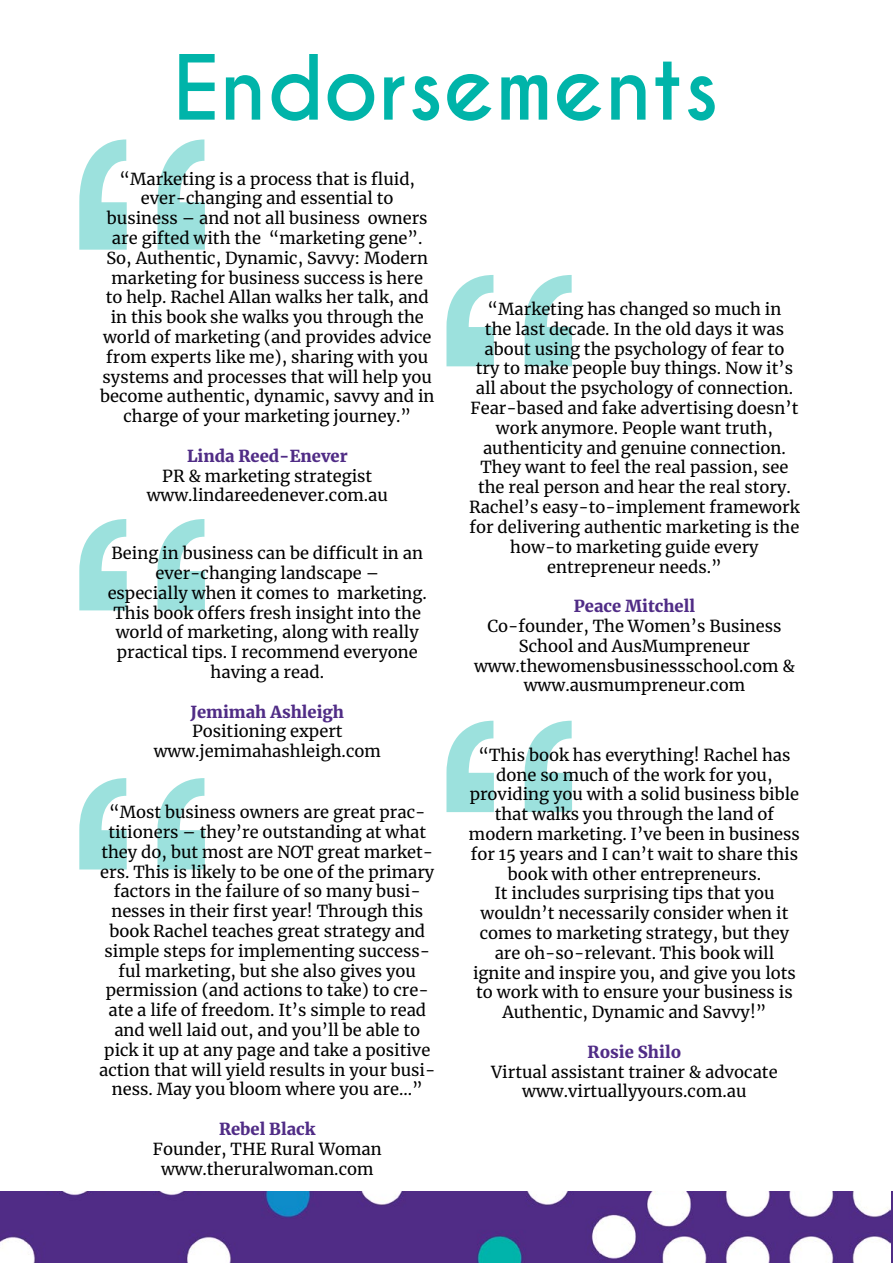
<style>
.page{position:relative;width:893px;height:1263px;background:#fff}
.page>*{position:absolute;margin:0;border:0;box-sizing:border-box;transform-origin:0 0}
.t1{font:700 84px "Caviar Dreams";color:#00b4a9}
.t2{font:16.5px/19.8px "Merriweather";color:#000;text-align:center}
.t3{font:900 16.5px "Merriweather";color:#502c86}
</style>
<div class="page">
<img style="left:0;top:1191px;width:890px;height:72px">
<svg style="left:79px;top:139px;width:126px;height:111px"></svg>
<svg style="left:79px;top:519px;width:126px;height:91px"></svg>
<svg style="left:79px;top:778px;width:126px;height:91px"></svg>
<svg style="left:446px;top:275px;width:126px;height:91px"></svg>
<svg style="left:446px;top:721px;width:126px;height:91px"></svg>
<h1 class="t1" style="left:173px;top:37px;width:547px">Endorsements</h1>
<p class="t2" style="left:100px;top:168px;width:336px">“Marketing is a process that is fluid, ever-changing and essential to<br>business – and not all business owners are gifted with the “marketing gene”.<br>So, Authentic, Dynamic, Savvy: Modern marketing for business success is here<br>to help. Rachel Allan walks her talk, and in this book she walks you through the world of marketing (and provides advice from experts like me), sharing with you systems and processes that will help you become authentic, dynamic, savvy and in charge of your marketing journey.”</p>
<p class="t3" style="left:187px;top:444px;width:162px">Linda Reed-Enever</p>
<p class="t2" style="left:147px;top:465px;width:243px">PR &amp; marketing strategist www.lindareedenever.com.au</p>
<p class="t2" style="left:108px;top:543px;width:321px">Being in business can be difficult in an ever-changing landscape –<br>especially when it comes to marketing.<br>This book offers fresh insight into the world of marketing, along with really practical tips. I recommend everyone having a read.</p>
<p class="t3" style="left:190px;top:700px;width:155px">Jemimah Ashleigh</p>
<p class="t2" style="left:154px;top:721px;width:229px">Positioning expert www.jemimahashleigh.com</p>
<p class="t2" style="left:99px;top:802px;width:338px">“Most business owners are great prac&shy;titioners – they’re outstanding at what they do, but most are NOT great market&shy;ers. This is likely to be one of the primary factors in the failure of so many busi&shy;nesses in their first year! Through this book Rachel teaches great strategy and simple steps for implementing success&shy;ful marketing, but she also gives you permission (and actions to take) to cre&shy;ate a life of freedom. It’s simple to read and well laid out, and you’ll be able to pick it up at any page and take a positive action that will yield results in your busi&shy;ness. May you bloom where you are...”</p>
<p class="t3" style="left:219px;top:1117px;width:98px">Rebel Black</p>
<p class="t2" style="left:153px;top:1138px;width:231px">Founder, THE Rural Woman www.theruralwoman.com</p>
<p class="t2" style="left:469px;top:299px;width:332px">“Marketing has changed so much in<br>the last decade. In the old days it was about using the psychology of fear to<br>try to make people buy things. Now it’s all about the psychology of connection.<br>Fear-based and fake advertising doesn’t work anymore. People want truth, authenticity and genuine connection.<br>They want to feel the real passion, see the real person and hear the real story.<br>Rachel’s easy-to-implement framework for delivering authentic marketing is the how-to marketing guide every entrepreneur needs.”</p>
<p class="t3" style="left:574px;top:595px;width:123px">Peace Mitchell</p>
<p class="t2" style="left:474px;top:615px;width:322px">Co-founder, The Women’s Business<br>School and AusMumpreneur www.thewomensbusinessschool.com &amp; www.ausmumpreneur.com</p>
<p class="t2" style="left:469px;top:744px;width:332px">“This book has everything! Rachel has done so much of the work for you, providing you with a solid business bible that walks you through the land of modern marketing. I’ve been in business for 15 years and I can’t wait to share this book with other entrepreneurs.<br>It includes surprising tips that you wouldn’t necessarily consider when it comes to marketing strategy, but they are oh-so-relevant. This book will ignite and inspire you, and give you lots to work with to ensure your business is Authentic, Dynamic and Savvy!”</p>
<p class="t3" style="left:588px;top:1040px;width:95px">Rosie Shilo</p>
<p class="t2" style="left:491px;top:1061px;width:288px">Virtual assistant trainer &amp; advocate www.virtuallyyours.com.au</p>
</div>
